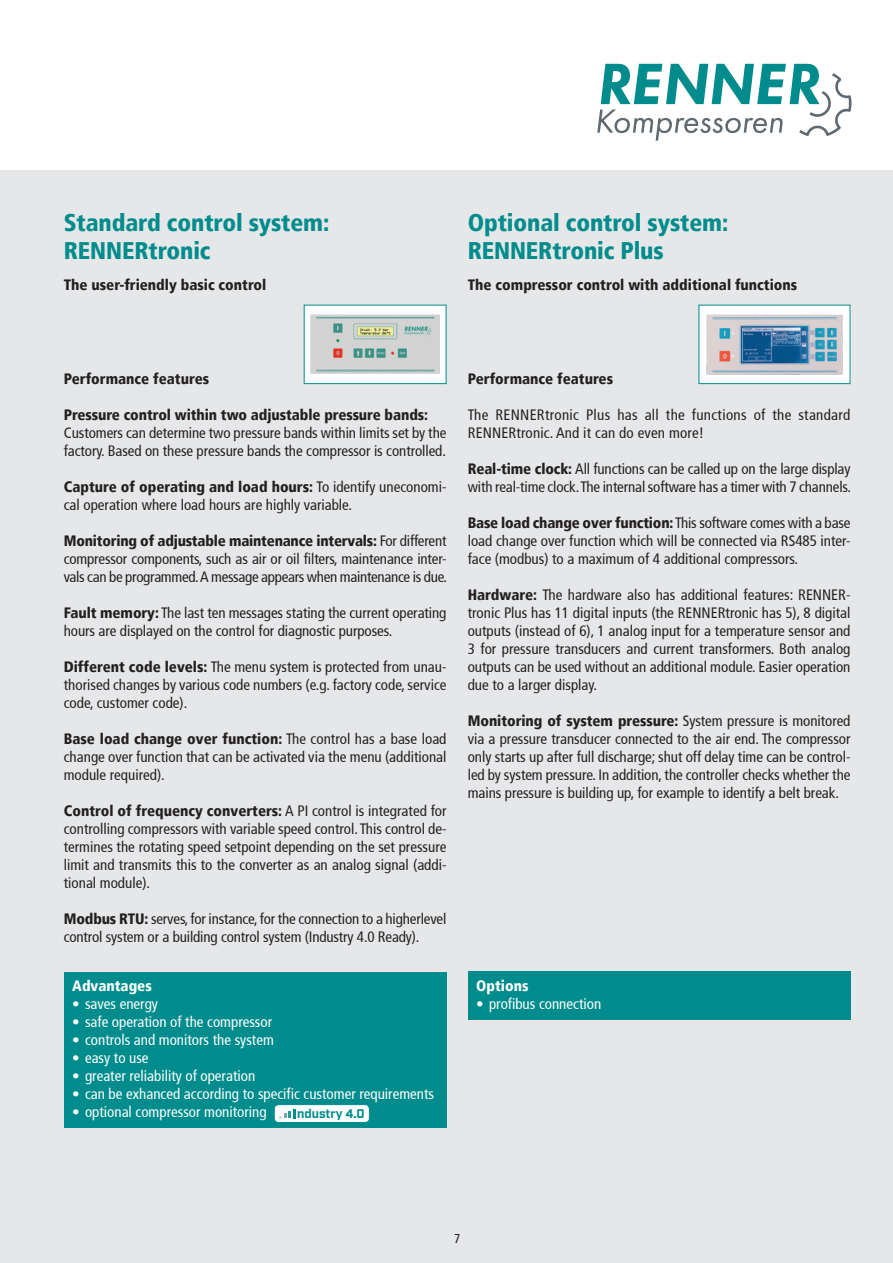
<style>
.page{position:relative;width:893px;height:1263px;background:#fff}
.page>*{position:absolute;margin:0;border:0;box-sizing:border-box;transform-origin:0 0}
.t1{font:900 condensed 24px/28.8px "Frutiger";letter-spacing:-.005em;color:#008c8c}
.t2{font:condensed 15px/18px "Frutiger";letter-spacing:-.005em;color:#231f20;text-align:justify}
.t3{font:condensed 15px "Frutiger";color:#fff}
.t4{font:900 condensed 15px "Frutiger";color:#231f20}
.t5{font:condensed 15px/18px "Frutiger";letter-spacing:.02em;color:#231f20}
.t6{font:900 condensed 15px "Frutiger";color:#fff}
.t7{font:condensed 12.75px "Frutiger";color:#231f20}
.t8{font:700 12.6px "Industry";color:#008c8c}
.s1{font-weight:900}
</style>
<div class="page">
<svg style="left:597px;top:64px;width:254px;height:77px"></svg>
<div style="left:0;top:170px;width:893px;height:1093px;background:#e6e7e9"></div>
<div style="left:468px;top:972px;width:382px;height:48px;background:#008c8c"></div>
<div style="left:64px;top:972px;width:382px;height:156px;background:#008c8c"></div>
<div style="left:274px;top:1104px;width:95px;height:18px;background:#fff;border-radius:4px"></div>
<div style="left:274px;top:1104px;width:96px;height:19px;border:1px solid #008c8c;border-radius:4px"></div>
<svg style="left:279px;top:1109px;width:17px;height:9px"></svg>
<div style="left:304px;top:305px;width:142px;height:79px;background:#fff"></div>
<img style="left:311px;top:315px;width:129px;height:59px">
<div style="left:304px;top:305px;width:142px;height:79px;border:1px solid #008c8c"></div>
<div style="left:699px;top:305px;width:151px;height:79px;background:#fff"></div>
<img style="left:707px;top:314px;width:135px;height:61px">
<div style="left:699px;top:305px;width:151px;height:79px;border:1px solid #008c8c"></div>
<h1 class="t1" style="left:64px;top:208px;width:267px">Standard control system:<br>RENNERtronic</h1>
<p class="t4" style="left:64px;top:276px;width:204px">The user-friendly basic control</p>
<h1 class="t1" style="left:468px;top:208px;width:262px">Optional control system:<br>RENNERtronic Plus</h1>
<p class="t4" style="left:468px;top:276px;width:331px">The compressor control with additional functions</p>
<p class="t4" style="left:64px;top:370px;width:147px">Performance features</p>
<p class="t4" style="left:64px;top:406px;width:366px">Pressure control within two adjustable pressure bands:</p>
<p class="t2" style="left:64px;top:424px;width:384px">Customers can determine two pressure bands within limits set by the factory. Based on these pressure bands the compressor is controlled.</p>
<p class="t2" style="left:64px;top:478px;width:384px"><span class="s1">Capture of operating and load hours:</span> To identify uneconomi&shy;cal operation where load hours are highly variable.</p>
<p class="t2" style="left:64px;top:532px;width:385px"><span class="s1">Monitoring of adjustable maintenance intervals:</span> For different compressor components, such as air or oil filters, maintenance inter&shy;vals can be programmed. A message appears when maintenance is due.</p>
<p class="t2" style="left:64px;top:604px;width:384px"><span class="s1">Fault memory:</span> The last ten messages stating the current operating hours are displayed on the control for diagnostic purposes.</p>
<p class="t2" style="left:64px;top:658px;width:384px"><span class="s1">Different code levels:</span> The menu system is protected from unau&shy;thorised changes by various code numbers (e.g. factory code, service code, customer code).</p>
<p class="t2" style="left:64px;top:730px;width:384px"><span class="s1">Base load change over function:</span> The control has a base load change over function that can be activated via the menu (additional module required).</p>
<p class="t2" style="left:64px;top:802px;width:384px"><span class="s1">Control of frequency converters:</span> A PI control is integrated for controlling compressors with variable speed control. This control de&shy;termines the rotating speed setpoint depending on the set pressure limit and transmits this to the converter as an analog signal (addi&shy;tional module).</p>
<p class="t2" style="left:64px;top:910px;width:384px"><span class="s1">Modbus RTU:</span> serves, for instance, for the connection to a higherlevel control system or a building control system (Industry 4.0 Ready).</p>
<p class="t6" style="left:72px;top:977px;width:81px">Advantages</p>
<p class="t3" style="left:72px;top:995px;width:87px">• saves energy</p>
<p class="t3" style="left:72px;top:1013px;width:201px">• safe operation of the compressor</p>
<p class="t3" style="left:72px;top:1031px;width:203px">• controls and monitors the system</p>
<p class="t3" style="left:72px;top:1049px;width:78px">• easy to use</p>
<p class="t3" style="left:72px;top:1067px;width:184px">• greater reliability of operation</p>
<p class="t3" style="left:72px;top:1085px;width:363px">• can be exhanced according to specific customer requirements</p>
<p class="t3" style="left:72px;top:1103px;width:196px">• optional compressor monitoring</p>
<p class="t8" style="left:297px;top:1106px;width:69px">ndustry 4.0</p>
<p class="t4" style="left:468px;top:370px;width:147px">Performance features</p>
<p class="t5" style="left:468px;top:406px;width:384px">The RENNERtronic Plus has all the functions of the standard<br>RENNERtronic. And it can do even more!</p>
<p class="t2" style="left:468px;top:460px;width:385px"><span class="s1">Real-time clock:</span> All functions can be called up on the large display with real-time clock. The internal software has a timer with 7 channels.</p>
<p class="t2" style="left:468px;top:514px;width:384px"><span class="s1">Base load change over function:</span> This software comes with a base load change over function which will be connected via RS485 inter&shy;face (modbus) to a maximum of 4 additional compressors.</p>
<p class="t2" style="left:468px;top:586px;width:384px"><span class="s1">Hardware:</span> The hardware also has additional features: RENNER&shy;tronic Plus has 11 digital inputs (the RENNERtronic has 5), 8 digital outputs (instead of 6), 1 analog input for a temperature sensor and 3 for pressure transducers and current transformers. Both analog outputs can be used without an additional module. Easier operation due to a larger display.</p>
<p class="t2" style="left:468px;top:712px;width:384px"><span class="s1">Monitoring of system pressure:</span> System pressure is monitored via a pressure transducer connected to the air end. The compressor only starts up after full discharge; shut off delay time can be control&shy;led by system pressure. In addition, the controller checks whether the mains pressure is building up, for example to identify a belt break.</p>
<p class="t6" style="left:476px;top:977px;width:54px">Options</p>
<p class="t3" style="left:476px;top:995px;width:126px">• profibus connection</p>
<p class="t7" style="left:454px;top:1231px;width:8px">7</p>
</div>
